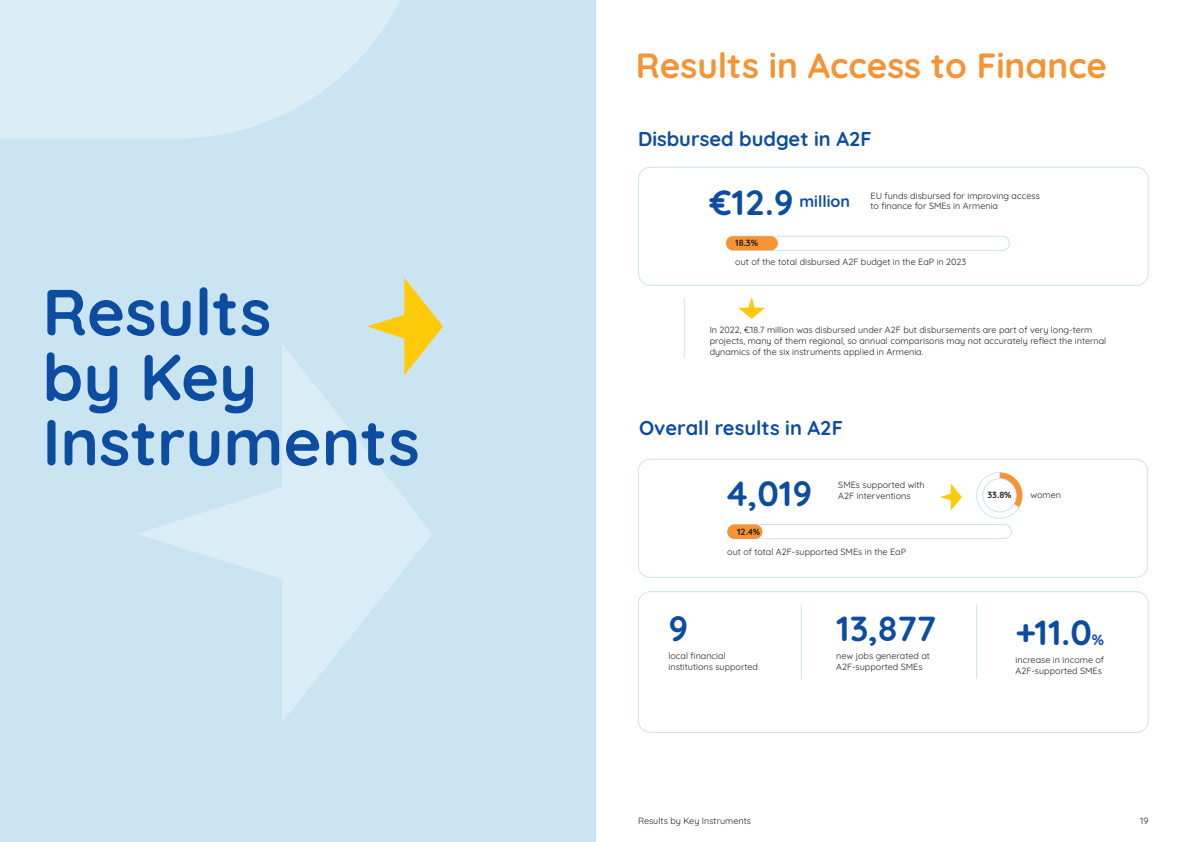
<style>
.page{position:relative;width:1191px;height:842px;background:#fff}
.page>*{position:absolute;margin:0;border:0;box-sizing:border-box;transform-origin:0 0}
.t1{font:700 65px "Quicksand";color:#0d4da1}
.t2{font:700 35px "Quicksand";color:#f79332}
.t3{font:700 35px "Quicksand";color:#0d4da1}
.t4{font:700 20px "Quicksand";color:#0d4da1}
.t5{font:700 16px "Quicksand";color:#0d4da1}
.t6{font:700 15px "Quicksand";color:#0d4da1}
.t7{font:9px/10.8px "Quicksand";color:#231f20}
.t8{font:700 9px "Quicksand";color:#231f20}
</style>
<div class="page">
<div style="left:638px;top:167px;width:510px;height:119px;border:1px solid #cbe4f2;border-radius:12px"></div>
<div style="left:725px;top:236px;width:285px;height:15px;border:1px solid #cbe4f2;border-radius:7px"></div>
<div style="left:726px;top:236px;width:52px;height:14px;background:#f79332;border-radius:7px"></div>
<svg style="left:738px;top:297px;width:27px;height:22px"></svg>
<hr style="left:684px;top:298px;width:1px;height:60px;background:#cbe4f2">
<div style="left:0;top:0;width:595px;height:842px;background:#cbe4f2"></div>
<svg style="left:367px;top:278px;width:76px;height:65px"></svg>
<svg style="left:139px;top:343px;width:293px;height:379px"></svg>
<svg style="left:0;top:0;width:400px;height:138px;fill:#ddedf6"></svg>
<div style="left:638px;top:459px;width:510px;height:119px;border:1px solid #cbe4f2;border-radius:12px"></div>
<div style="left:638px;top:591px;width:510px;height:142px;border:1px solid #cbe4f2;border-radius:12px"></div>
<svg style="left:940px;top:483px;width:22px;height:28px"></svg>
<hr style="left:801px;top:604px;width:1px;height:75px;background:#cbe4f2">
<hr style="left:976px;top:604px;width:1px;height:75px;background:#cbe4f2">
<div style="left:727px;top:524px;width:284px;height:15px;border:1px solid #cbe4f2;border-radius:7px"></div>
<div style="left:727px;top:524px;width:35px;height:15px;background:#f79332;border-radius:7px"></div>
<svg style="left:976px;top:472px;width:46px;height:47px"></svg>
<div style="left:983px;top:479px;width:33px;height:33px;background:#fff;border-radius:50%"></div>
<div style="left:982px;top:478px;width:34px;height:34px;border:1px solid #cbe4f2;border-radius:50%"></div>
<p class="t2" style="left:636px;top:38px;width:473px">Results in Access to Finance</p>
<p class="t4" style="left:638px;top:123px;width:235px">Disbursed budget in A2F</p>
<p class="t3" style="left:709px;top:176px;width:86px">€12.9</p>
<p class="t5" style="left:799px;top:189px;width:52px">million</p>
<p class="t7" style="left:870px;top:200px;width:129px">to finance for SMEs in Armenia</p>
<p class="t7" style="left:870px;top:189px;width:171px">EU funds disbursed for improving access</p>
<p class="t8" style="left:735px;top:236px;width:24px">18.3%</p>
<p class="t7" style="left:735px;top:255px;width:232px">out of the total disbursed A2F budget in the EaP in 2023</p>
<p class="t1" style="left:43px;top:262px;width:230px">Results</p>
<p class="t1" style="left:43px;top:327px;width:216px">by Key</p>
<p class="t1" style="left:43px;top:392px;width:379px">Instruments</p>
<p class="t4" style="left:639px;top:413px;width:205px">Overall results in A2F</p>
<p class="t7" style="left:838px;top:479px;width:88px">SMEs supported with<br>A2F interventions</p>
<p class="t7" style="left:709px;top:324px;width:398px">In 2022, €18.7 million was disbursed under A2F but disbursements are part of very long-term projects, many of them regional, so annual comparisons may not accurately reflect the internal dynamics of the six instruments applied in Armenia.</p>
<p class="t3" style="left:727px;top:466px;width:87px">4,019</p>
<p class="t8" style="left:987px;top:488px;width:26px">33.8%</p>
<p class="t7" style="left:1030px;top:488px;width:32px">women</p>
<p class="t8" style="left:737px;top:525px;width:25px">12.4%</p>
<p class="t7" style="left:727px;top:545px;width:180px">out of total A2F-supported SMEs in the EaP</p>
<p class="t3" style="left:668px;top:601px;width:21px">9</p>
<p class="t3" style="left:836px;top:601px;width:101px">13,877</p>
<p class="t3" style="left:1015px;top:605px;width:78px">+11.0</p>
<p class="t6" style="left:1091px;top:628px;width:14px">%</p>
<p class="t7" style="left:668px;top:649px;width:91px">local financial institutions supported</p>
<p class="t7" style="left:836px;top:649px;width:95px">new jobs generated at<br>A2F-supported SMEs</p>
<p class="t7" style="left:1015px;top:653px;width:90px">increase in income of<br>A2F-supported SMEs</p>
<p class="t7" style="left:638px;top:815px;width:115px">Results by Key Instruments</p>
<p class="t7" style="left:1140px;top:814px;width:10px">19</p>
</div>
